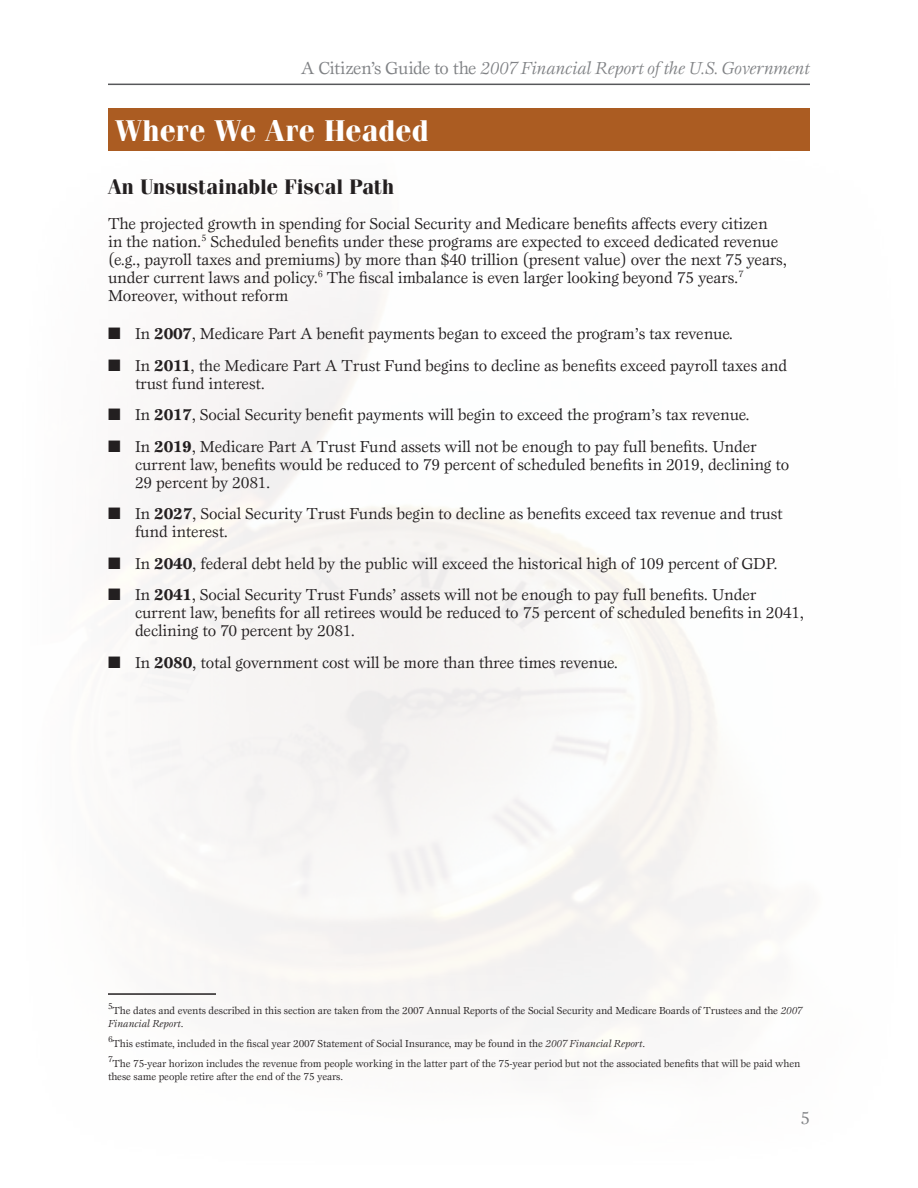
<style>
.page{position:relative;width:918px;height:1188px;background:#fff}
.page>*{position:absolute;margin:0;border:0;box-sizing:border-box;transform-origin:0 0}
.t1{font:700 30px "Fenice";letter-spacing:-.005em;color:#fff}
._0002a_Subtitle{font:700 21px "Fenice";color:#231f20}
.t2{font:italic 18px "Esprit";letter-spacing:-.02em;color:#808285}
.t3{font:16.5px "Zapf Dingbats";color:#231f20}
._0001_Body__bullets{font:16.35px/18px "Esprit";letter-spacing:-.01em;color:#231f20}
._0001_Body{font:16.35px/18px "Esprit";letter-spacing:-.01em;color:#231f20}
._0003_footnote{font:10.5px/12.6px "Esprit";letter-spacing:-.01em;color:#231f20}
.s1{font-style:normal}
.s2{font-weight:700}
.s3{font-style:italic}
</style>
<div class="page">
<hr style="left:108px;top:84px;width:702px;height:1px;background:#57585a">
<div style="left:108px;top:108px;width:702px;height:43px;background:#ab5c22"></div>
<hr style="left:108px;top:993px;width:108px;height:2px;background:#231f20">
<p class="t2" style="left:301px;top:57px;width:511px"><span class="s1">A Citizen’s Guide to the</span> 2007 Financial Report of the U.S. Government</p>
<p class="t1" style="left:116px;top:112px;width:315px">Where We Are Headed</p>
<p class="_0002a_Subtitle" style="left:108px;top:174px;width:288px">An Unsustainable Fiscal Path</p>
<p class="_0001_Body" style="left:108px;top:214px;width:680px">The projected growth in spending for Social Security and Medicare benefits affects every citizen<br>in the nation. Scheduled benefits under these programs are expected to exceed dedicated revenue (e.g., payroll taxes and premiums) by more than $40 trillion (present value) over the next 75 years, under current laws and policy. The fiscal imbalance is even larger looking beyond 75 years.<br>Moreover, without reform</p>
<p class="_0001_Body__bullets" style="left:135px;top:324px;width:600px">In <span class="s2">2007</span>, Medicare Part A benefit payments began to exceed the program’s tax revenue.</p>
<p class="_0001_Body__bullets" style="left:135px;top:356px;width:654px">In <span class="s2">2011</span>, the Medicare Part A Trust Fund begins to decline as benefits exceed payroll taxes and trust fund interest.</p>
<p class="_0001_Body__bullets" style="left:135px;top:405px;width:616px">In <span class="s2">2017</span>, Social Security benefit payments will begin to exceed the program’s tax revenue.</p>
<p class="_0001_Body__bullets" style="left:135px;top:437px;width:656px">In <span class="s2">2019</span>, Medicare Part A Trust Fund assets will not be enough to pay full benefits. Under current law, benefits would be reduced to 79 percent of scheduled benefits in 201 9, declining to<br>29 percent by 2081 .</p>
<p class="_0001_Body__bullets" style="left:135px;top:504px;width:649px">In <span class="s2">2027</span>, Social Security Trust Funds begin to decline as benefits exceed tax revenue and trust fund interest.</p>
<p class="_0001_Body__bullets" style="left:135px;top:554px;width:644px">In <span class="s2">2040</span>, federal debt held by the public will exceed the historical high of 109 percent of GDP.</p>
<p class="_0001_Body__bullets" style="left:135px;top:585px;width:670px">In <span class="s2">2041</span>, Social Security Trust Funds’ assets will not be enough to pay full benefits. Under current law, benefits for all retirees would be reduced to 75 percent of scheduled benefits in 2041 , declining to 70 percent by 2081 .</p>
<p class="_0001_Body__bullets" style="left:135px;top:653px;width:485px">In <span class="s2">2080</span>, total government cost will be more than three times revenue.</p>
<p class="t3" style="left:108px;top:506px;width:14px">■</p>
<p class="t3" style="left:108px;top:654px;width:14px">■</p>
<p class="_0003_footnote" style="left:108px;top:1004px;width:696px;text-indent:5px">The dates and events described in this section are taken from the 2007 Annual Reports of the Social Security and Medicare Boards of Trustees and the <span class="s3">2007<br>Financial Report</span>.</p>
<p class="_0003_footnote" style="left:113px;top:1037px;width:534px">This estimate, included in the fiscal year 2007 Statement of Social Insurance, may be found in the <span class="s3">2007 Financial Report</span>.</p>
<p class="_0003_footnote" style="left:108px;top:1057px;width:694px;text-indent:5px">The 75-year horizon includes the revenue from people working in the latter part of the 75-year period but not the associated benefits that will be paid when these same people retire after the end of the 75 years.</p>
</div>
